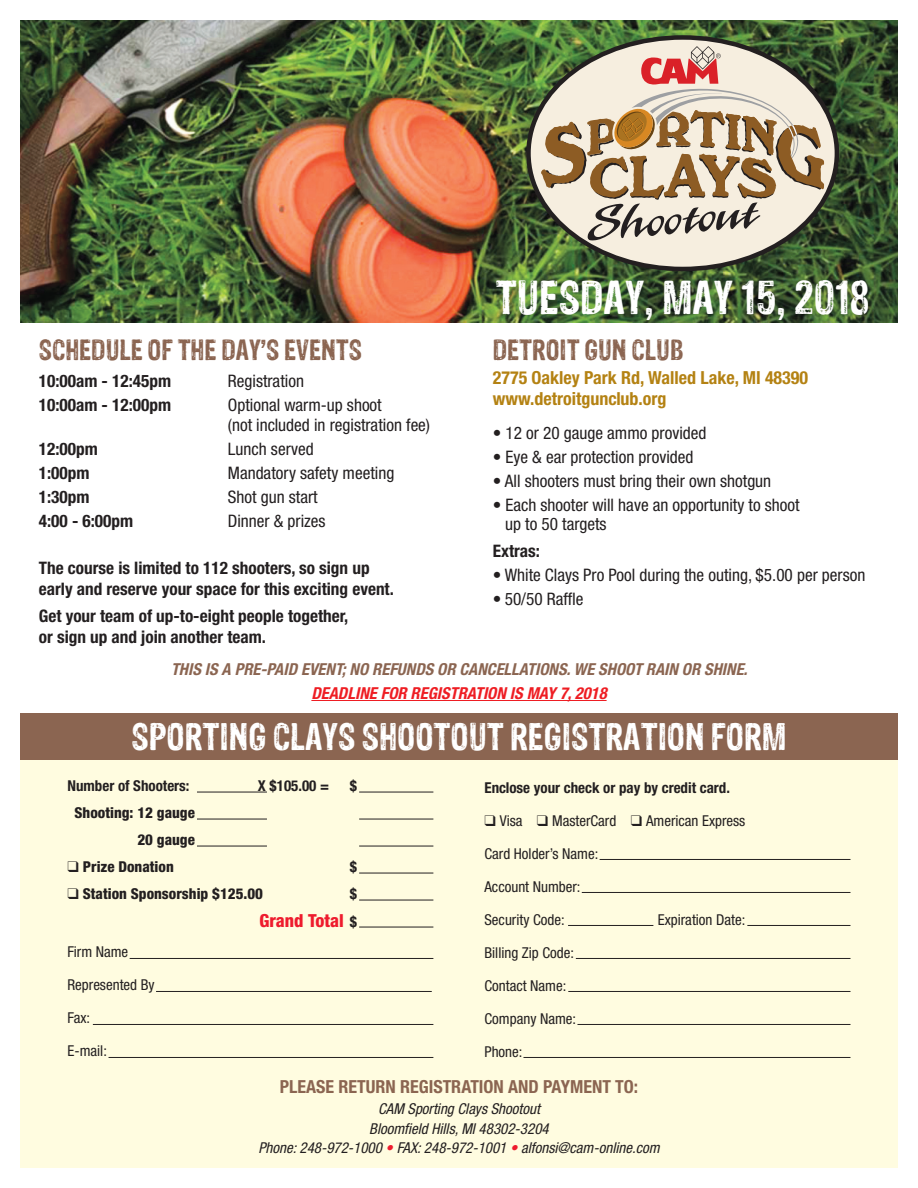
<style>
.page{position:relative;width:918px;height:1188px;background:#fff}
.page>*{position:absolute;margin:0;border:0;box-sizing:border-box;transform-origin:0 0}
.t1{font:39px "Sans Culottes";color:#fff}
.t2{font:31.5px "Sans Culottes";color:#fff}
.t3{font:24px "Sans Culottes";color:#8b6551}
.t4{font:700 condensed 18px/21px "Helvetica Neue";color:#b48213}
.t5{font:700 condensed 18px "Helvetica Neue";color:#8b6551}
.t6{font:800 condensed 18px "Helvetica Neue";color:#ee1b2d}
.t7{font:condensed 17.25px/19.5px "Helvetica Neue";color:#231f20}
.t8{font:700 condensed 17.25px/21px "Helvetica Neue";color:#231f20}
.t9{font:italic 700 condensed 16.5px "Helvetica Neue";color:#8b6551}
.t10{font:italic 700 condensed 16.5px "Helvetica Neue";color:#ee1d23}
.t11{font:condensed 15px/33px "Helvetica Neue";color:#231f20}
.t12{font:italic condensed 15px/19.5px "Helvetica Neue";color:#231f20;text-align:center}
.t13{font:700 condensed 15px "Helvetica Neue";color:#231f20}
.t14{font:800 condensed 15px/27px "Helvetica Neue";color:#231f20;text-align:right}
.s1{font-weight:700;font-size:15px;color:#231f20}
.s2{color:#ee1b2d}
</style>
<div class="page">
<hr style="left:311px;top:700px;width:296px;height:1px;background:#ee1d23">
<img style="left:20px;top:20px;width:878px;height:302px">
<svg style="left:526px;top:35px;width:313px;height:236px;background:#aca58b"></svg>
<div style="left:20px;top:750px;width:878px;height:418px;background:#fffce0"></div>
<div style="left:20px;top:713px;width:878px;height:46px;background:#8b6551"></div>
<hr style="left:197px;top:792px;width:70px;height:1px;background:#231f20">
<hr style="left:197px;top:819px;width:70px;height:1px;background:#231f20">
<hr style="left:197px;top:846px;width:70px;height:1px;background:#231f20">
<hr style="left:359px;top:900px;width:74px;height:1px;background:#231f20">
<hr style="left:359px;top:873px;width:74px;height:1px;background:#231f20">
<hr style="left:359px;top:846px;width:74px;height:1px;background:#231f20">
<hr style="left:359px;top:819px;width:74px;height:1px;background:#231f20">
<hr style="left:359px;top:792px;width:74px;height:1px;background:#231f20">
<hr style="left:359px;top:927px;width:74px;height:1px;background:#231f20">
<hr style="left:130px;top:958px;width:303px;height:1px;background:#231f20">
<hr style="left:156px;top:991px;width:276px;height:1px;background:#231f20">
<hr style="left:93px;top:1024px;width:340px;height:1px;background:#231f20">
<hr style="left:109px;top:1057px;width:324px;height:1px;background:#231f20">
<hr style="left:523px;top:1057px;width:327px;height:1px;background:#231f20">
<hr style="left:577px;top:1024px;width:273px;height:1px;background:#231f20">
<hr style="left:568px;top:991px;width:282px;height:1px;background:#231f20">
<hr style="left:576px;top:958px;width:274px;height:1px;background:#231f20">
<hr style="left:747px;top:925px;width:103px;height:1px;background:#231f20">
<hr style="left:582px;top:892px;width:268px;height:1px;background:#231f20">
<hr style="left:600px;top:859px;width:250px;height:1px;background:#231f20">
<hr style="left:568px;top:925px;width:85px;height:1px;background:#231f20">
<h3 class="t3" style="left:39px;top:332px;width:325px">SCHEDULE OF THE DAY’S EVENTS</h3>
<p class="t8" style="left:39px;top:370px;width:134px">10:00am - 12:45pm</p>
<p class="t7" style="left:228px;top:371px;width:78px">Registration</p>
<p class="t8" style="left:39px;top:394px;width:134px">10:00am - 12:00pm</p>
<p class="t7" style="left:228px;top:395px;width:204px">Optional warm-up shoot<br>(not included in registration fee)</p>
<p class="t8" style="left:39px;top:438px;width:60px">12:00pm</p>
<p class="t7" style="left:228px;top:439px;width:87px">Lunch served</p>
<p class="t8" style="left:39px;top:462px;width:52px">1:00pm</p>
<p class="t7" style="left:228px;top:463px;width:168px">Mandatory safety meeting</p>
<p class="t8" style="left:39px;top:486px;width:52px">1:30pm</p>
<p class="t7" style="left:228px;top:487px;width:91px">Shot gun start</p>
<p class="t8" style="left:39px;top:510px;width:96px">4:00 - 6:00pm</p>
<p class="t7" style="left:228px;top:511px;width:99px">Dinner &amp; prizes</p>
<p class="t8" style="left:39px;top:557px;width:357px">The course is limited to 112 shooters, so sign up early and reserve your space for this exciting event.</p>
<p class="t8" style="left:39px;top:605px;width:311px">Get your team of up-to-eight people together, or sign up and join another team.</p>
<h1 class="t1" style="left:496px;top:269px;width:375px">TUESDAY, MAY 15, 2018</h1>
<h3 class="t3" style="left:493px;top:332px;width:192px">DETROIT GUN CLUB</h3>
<p class="t4" style="left:493px;top:366px;width:317px">2775 Oakley Park Rd, Walled Lake, MI 48390 www.detroitgunclub.org</p>
<p class="t7" style="left:493px;top:423px;width:215px">• 12 or 20 gauge ammo provided</p>
<p class="t7" style="left:493px;top:447px;width:202px">• Eye &amp; ear protection provided</p>
<p class="t7" style="left:493px;top:471px;width:280px">• All shooters must bring their own shotgun</p>
<p class="t7" style="left:505px;top:495px;width:296px;text-indent:-12px">• Each shooter will have an opportunity to shoot up to 50 targets</p>
<p class="t8" style="left:493px;top:540px;width:49px">Extras:</p>
<p class="t7" style="left:493px;top:565px;width:374px">• White Clays Pro Pool during the outing, $5.00 per person</p>
<p class="t7" style="left:493px;top:589px;width:92px">• 50/50 Raffle</p>
<p class="t9" style="left:171px;top:659px;width:578px">THIS IS A PRE-PAID EVENT; NO REFUNDS OR CANCELLATIONS. WE SHOOT RAIN OR SHINE.</p>
<p class="t10" style="left:311px;top:683px;width:297px">DEADLINE FOR REGISTRATION IS MAY 7, 2018</p>
<h2 class="t2" style="left:132px;top:713px;width:656px">SPORTING CLAYS SHOOTOUT REGISTRATION FORM</h2>
<p class="t13" style="left:67px;top:776px;width:124px">Number of Shooters:</p>
<p class="t13" style="left:258px;top:776px;width:73px">X $105.00 =</p>
<p class="t13" style="left:350px;top:776px;width:9px">$</p>
<p class="t14" style="left:75px;top:799px;width:122px">Shooting: 12 gauge<br>20 gauge</p>
<p class="t14" style="left:67px;top:853px;width:108px">❑ Prize Donation</p>
<p class="t13" style="left:350px;top:857px;width:9px">$</p>
<p class="t14" style="left:67px;top:880px;width:197px">❑ Station Sponsorship $125.00</p>
<p class="t13" style="left:350px;top:884px;width:9px">$</p>
<p class="t6" style="left:259px;top:910px;width:99px">Grand Total <span class="s1">$</span></p>
<p class="t11" style="left:68px;top:935px;width:62px">Firm Name</p>
<p class="t11" style="left:68px;top:968px;width:89px">Represented By</p>
<p class="t11" style="left:68px;top:1001px;width:41px">Fax:<br>E-mail:</p>
<p class="t13" style="left:484px;top:778px;width:247px">Enclose your check or pay by credit card.</p>
<p class="t11" style="left:484px;top:804px;width:262px">❑ Visa ❑ MasterCard ❑ American Express</p>
<p class="t11" style="left:484px;top:837px;width:115px">Card Holder’s Name:</p>
<p class="t11" style="left:484px;top:870px;width:98px">Account Number:</p>
<p class="t11" style="left:484px;top:903px;width:82px">Security Code:</p>
<p class="t11" style="left:658px;top:903px;width:89px">Expiration Date:</p>
<p class="t11" style="left:484px;top:936px;width:91px">Billing Zip Code:</p>
<p class="t11" style="left:484px;top:969px;width:83px">Contact Name:</p>
<p class="t11" style="left:484px;top:1002px;width:93px">Company Name:</p>
<p class="t11" style="left:484px;top:1035px;width:40px">Phone:</p>
<p class="t5" style="left:280px;top:1076px;width:360px">PLEASE RETURN REGISTRATION AND PAYMENT TO:</p>
<p class="t12" style="left:258px;top:1099px;width:403px">CAM Sporting Clays Shootout<br>Bloomfield Hills, MI 48302-3204<br>Phone: 248-972-1000 <span class="s2">•</span> FAX: 248-972-1001 <span class="s2">•</span> alfonsi@cam-online.com</p>
</div>
